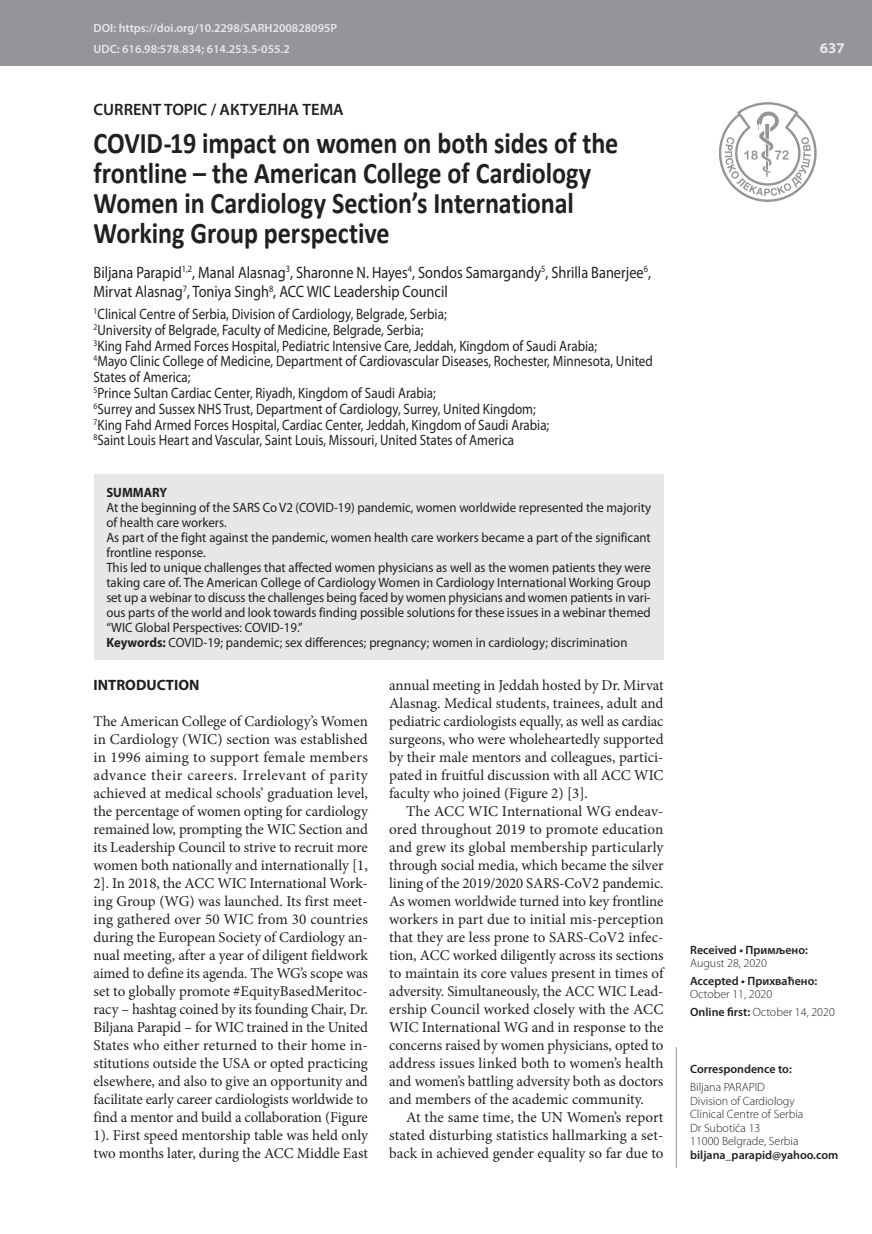
<style>
.page{position:relative;width:872px;height:1234px;background:#fff}
.page>*{position:absolute;margin:0;border:0;box-sizing:border-box;transform-origin:0 0}
.t1{font:700 30px/30px "Calibri";letter-spacing:-.005em;color:#231f20;scale:.87 1}
.t2{font:16.5px/19.5px "Myriad Pro";color:#231f20;scale:.87 1}
.t3{font:600 16.5px "Myriad Pro";color:#231f20}
.t4{font:15px/18px "Minion Pro";color:#231f20;text-align:justify}
.t5{font:15px/15.8px "Myriad Pro";color:#231f20;scale:.87 1}
.t6{font:700 15px "Myriad Pro";color:#231f20}
.t7{font:700 15px "Myriad Pro";color:#e6e7e9}
.t8{font:13.5px/15px "Myriad Pro";color:#231f20;scale:.95 1}
.t9{font:700 13.5px "Myriad Pro";color:#231f20;scale:.95 1}
.t10{font:300 12px/13.5px "Myriad Pro";color:#231f20}
.t11{font:600 12px "Myriad Pro";color:#231f20}
.t12{font:600 12px/21.3px "Myriad Pro";color:#e6e7e9}
.s1{font-weight:700}
.s2{font-weight:600}
</style>
<div class="page">
<div style="left:0;top:0;width:872px;height:66px;background:#939598"></div>
<svg style="left:719px;top:102px;width:98px;height:100px"></svg>
<hr style="left:676px;top:1046px;width:1px;height:121px;background:#939598">
<div style="left:94px;top:474px;width:569px;height:185px;background:#e6e7e9"></div>
<p class="t12" style="left:94px;top:17px;width:245px">DOI: https://doi.org/10.2298/SARH200828095P<br>UDC: 616.98:578.834; 614.253.5-055.2</p>
<p class="t3" style="left:94px;top:98px;width:252px">CURRENT TOPIC / АКТУЕЛНА ТЕМА</p>
<h1 class="t1" style="left:94px;top:128px;width:605px">COVID-19 impact on women on both sides of the frontline – the American College of Cardiology Women in Cardiology Section’s International Working Group perspective</h1>
<p class="t2" style="left:94px;top:262px;width:642px">Biljana Parapid<sup>1,2</sup>, Manal Alasnag<sup>3</sup>, Sharonne N. Hayes<sup>4</sup>, Sondos Samargandy<sup>5</sup>, Shrilla Banerjee<sup>6</sup>,<br>Mirvat Alasnag<sup>7</sup>, Toniya Singh<sup>8</sup>, ACC WIC Leadership Council</p>
<p class="t5" style="left:94px;top:306px;width:644px"><sup>1</sup>Clinical Centre of Serbia, Division of Cardiology, Belgrade, Serbia;<br><sup>2</sup>University of Belgrade, Faculty of Medicine, Belgrade, Serbia;<br><sup>3</sup>King Fahd Armed Forces Hospital, Pediatric Intensive Care, Jeddah, Kingdom of Saudi Arabia;<br><sup>4</sup>Mayo Clinic College of Medicine, Department of Cardiovascular Diseases, Rochester, Minnesota, United States of America;<br><sup>5</sup>Prince Sultan Cardiac Center, Riyadh, Kingdom of Saudi Arabia;<br><sup>6</sup>Surrey and Sussex NHS Trust, Department of Cardiology, Surrey, United Kingdom;<br><sup>7</sup>King Fahd Armed Forces Hospital, Cardiac Center, Jeddah, Kingdom of Saudi Arabia;<br><sup>8</sup>Saint Louis Heart and Vascular, Saint Louis, Missouri, United States of America</p>
<p class="t9" style="left:106px;top:483px;width:66px">SUMMARY</p>
<p class="t8" style="left:106px;top:499px;width:575px">At the beginning of the SARS Co V2 (COVID-19) pandemic, women worldwide represented the majority of health care workers.<br>As part of the fight against the pandemic, women health care workers became a part of the significant frontline response.<br>This led to unique challenges that affected women physicians as well as the women patients they were taking care of. The American College of Cardiology Women in Cardiology International Working Group set up a webinar to discuss the challenges being faced by women physicians and women patients in vari&shy;ous parts of the world and look towards finding possible solutions for these issues in a webinar themed “WIC Global Perspectives: COVID-19.”<br><span class="s1">Keywords:</span> COVID-19; pandemic; sex differences; pregnancy; women in cardiology; discrimination</p>
<p class="t6" style="left:94px;top:675px;width:107px">INTRODUCTION</p>
<p class="t4" style="left:94px;top:712px;width:276px">The American College of Cardiology’s Women in Cardiology (WIC) section was established in 1996 aiming to support female members advance their careers. Irrelevant of parity achieved at medical schools’ graduation level, the percentage of women opting for cardiology remained low, prompting the WIC Section and its Leadership Council to strive to recruit more women both nationally and internationally [1, 2]. In 2018, the ACC WIC International Work&shy;ing Group (WG) was launched. Its first meet&shy;ing gathered over 50 WIC from 30 countries during the European Society of Cardiology an&shy;nual meeting, after a year of diligent fieldwork aimed to define its agenda. The WG’s scope was set to globally promote #EquityBasedMeritoc&shy;racy – hashtag coined by its founding Chair, Dr.<br>Biljana Parapid – for WIC trained in the United States who either returned to their home in&shy;stitutions outside the USA or opted practicing elsewhere, and also to give an opportunity and facilitate early career cardiologists worldwide to find a mentor and build a collaboration (Figure 1). First speed mentorship table was held only two months later, during the ACC Middle East</p>
<p class="t4" style="left:389px;top:676px;width:276px">annual meeting in Jeddah hosted by Dr. Mirvat Alasnag. Medical students, trainees, adult and pediatric cardiologists equally, as well as cardiac surgeons, who were wholeheartedly supported by their male mentors and colleagues, partici&shy;pated in fruitful discussion with all ACC WIC faculty who joined (Figure 2) [3].</p>
<p class="t4" style="left:389px;top:802px;width:276px;text-indent:17px">The ACC WIC International WG endeav&shy;ored throughout 2019 to promote education and grew its global membership particularly through social media, which became the silver lining of the 2019/2020 SARS-CoV2 pandemic.<br>As women worldwide turned into key frontline workers in part due to initial mis-perception that they are less prone to SARS-CoV2 infec&shy;tion, ACC worked diligently across its sections to maintain its core values present in times of adversity. Simultaneously, the ACC WIC Lead&shy;ership Council worked closely with the ACC WIC International WG and in response to the concerns raised by women physicians, opted to address issues linked both to women’s health and women’s battling adversity both as doctors and members of the academic community.</p>
<p class="t4" style="left:389px;top:1108px;width:276px;text-indent:17px">At the same time, the UN Women’s report stated disturbing statistics hallmarking a set&shy;back in achieved gender equality so far due to</p>
<p class="t7" style="left:820px;top:38px;width:26px">637</p>
<p class="t11" style="left:690px;top:941px;width:119px">Received • Примљено:</p>
<p class="t10" style="left:690px;top:956px;width:78px">August 28, 2020</p>
<p class="t11" style="left:690px;top:972px;width:129px">Accepted • Прихваћено:</p>
<p class="t10" style="left:690px;top:985px;width:146px;line-height:17.7px">October 11, 2020<br><span class="s2">Online first:</span> October 14, 2020</p>
<p class="t11" style="left:690px;top:1061px;width:103px">Correspondence to:</p>
<p class="t10" style="left:690px;top:1080px;width:115px">Biljana PARAPID<br>Division of Cardiology<br>Clinical Centre of Serbia<br>Dr Subotića 13<br>11000 Belgrade, Serbia</p>
<p class="t11" style="left:690px;top:1146px;width:150px">biljana_parapid@yahoo.com</p>
</div>
